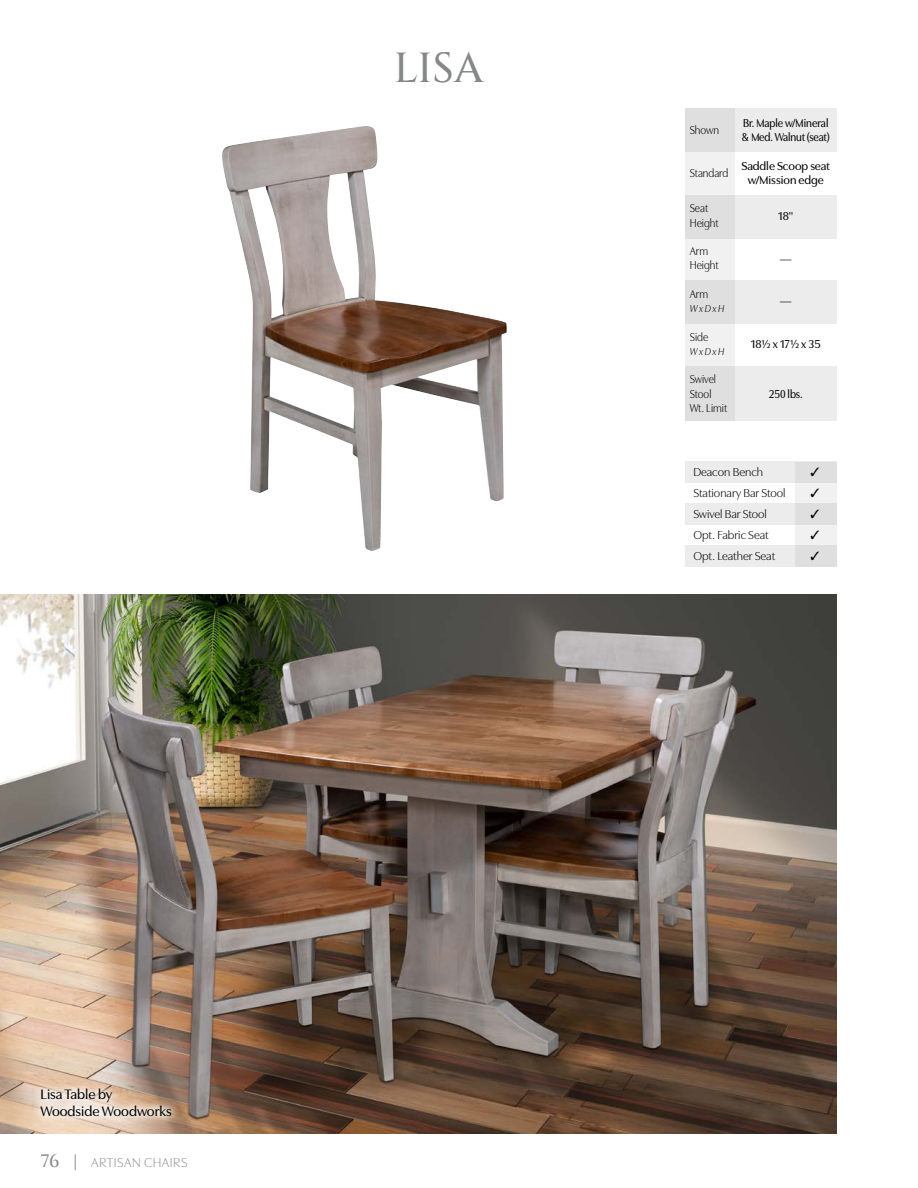
<style>
.page{position:relative;width:918px;height:1188px;background:#fff}
.page>*{position:absolute;margin:0;border:0;box-sizing:border-box;transform-origin:0 0}
.t1{font:500 42px "Cinzel";color:#868787}
.t2{font:500 14.25px/16.5px "Utile Display";color:#000}
.t3{font:300 13.5px "Utile Display";letter-spacing:.04em;color:#868787}
.t4{font:12px "Utile Display";color:#000}
.t5{font:12px/14.2px "Utile Display";color:#000;scale:.9 1}
.t6{font:500 12px/14.2px "Utile Display";color:#000;text-align:center}
.t7{font:500 12px/14.2px "Utile Display";color:#000;scale:.9 1}
.t8{font:italic 10.5px "Utile Display";color:#000;scale:.9 1}
.s1{font-family:"Cinzel";font-weight:500;font-size:18px}
</style>
<div class="page">
<div style="left:685px;top:366px;width:152px;height:54px;background:#ececec"></div>
<div style="left:685px;top:280px;width:152px;height:43px;background:#ececec"></div>
<div style="left:685px;top:196px;width:152px;height:43px;background:#ececec"></div>
<div style="left:685px;top:108px;width:152px;height:43px;background:#ececec"></div>
<div style="left:685px;top:462px;width:152px;height:21px;background:#ececec"></div>
<div style="left:685px;top:504px;width:152px;height:21px;background:#ececec"></div>
<div style="left:685px;top:546px;width:152px;height:21px;background:#ececec"></div>
<div style="left:685px;top:108px;width:49px;height:312px;background:linear-gradient(to right,#e6e6e6,#e6e6e6)"></div>
<div style="left:796px;top:462px;width:41px;height:105px;background:linear-gradient(to right,#e6e6e6,#e6e6e6)"></div>
<img style="left:0;top:594px;width:837px;height:540px">
<svg style="left:31px;top:1080px;width:150px;height:46px;background:#d9c3b2"></svg>
<img style="left:222px;top:126px;width:285px;height:425px">
<svg style="left:811px;top:468px;width:8px;height:8px"></svg>
<svg style="left:811px;top:489px;width:8px;height:8px"></svg>
<svg style="left:811px;top:510px;width:8px;height:8px"></svg>
<svg style="left:811px;top:531px;width:8px;height:8px"></svg>
<svg style="left:811px;top:552px;width:8px;height:8px"></svg>
<h1 class="t1" style="left:394px;top:41px;width:92px">LISA</h1>
<p class="t5" style="left:690px;top:122px;width:34px">Shown</p>
<p class="t7" style="left:742px;top:115px;width:99px">Br. Maple w/Mineral &amp; Med. Walnut (seat)</p>
<p class="t5" style="left:690px;top:165px;width:45px">Standard</p>
<p class="t6" style="left:741px;top:157px;width:90px">Saddle Scoop seat w/Mission edge</p>
<p class="t5" style="left:690px;top:200px;width:22px">Seat</p>
<p class="t6" style="left:778px;top:208px;width:17px">18"</p>
<p class="t5" style="left:690px;top:214px;width:34px">Height</p>
<p class="t5" style="left:690px;top:243px;width:22px">Arm</p>
<p class="t6" style="left:780px;top:250px;width:13px">—</p>
<p class="t5" style="left:690px;top:257px;width:34px">Height</p>
<p class="t5" style="left:690px;top:286px;width:22px">Arm</p>
<p class="t6" style="left:780px;top:293px;width:13px">—</p>
<p class="t8" style="left:690px;top:301px;width:40px">W x D x H</p>
<p class="t5" style="left:690px;top:328px;width:22px">Side</p>
<p class="t6" style="left:751px;top:336px;width:71px">18½ x 17½ x 35</p>
<p class="t8" style="left:690px;top:343px;width:40px">W x D x H</p>
<p class="t5" style="left:690px;top:371px;width:31px">Swivel<br>Stool</p>
<p class="t7" style="left:769px;top:385px;width:38px">250 lbs.</p>
<p class="t5" style="left:690px;top:400px;width:43px">Wt. Limit</p>
<p class="t4" style="left:693px;top:463px;width:71px">Deacon Bench</p>
<p class="t4" style="left:693px;top:484px;width:94px">Stationary Bar Stool</p>
<p class="t4" style="left:693px;top:505px;width:75px">Swivel Bar Stool</p>
<p class="t4" style="left:693px;top:526px;width:77px">Opt. Fabric Seat</p>
<p class="t4" style="left:693px;top:547px;width:83px">Opt. Leather Seat</p>
<p class="t2" style="left:40px;top:1085px;width:133px">Lisa Table by<br>Woodside Woodworks</p>
<p class="t3" style="left:40px;top:1152px;width:149px"><span class="s1">76 |</span> ARTISAN CHAIRS</p>
</div>
